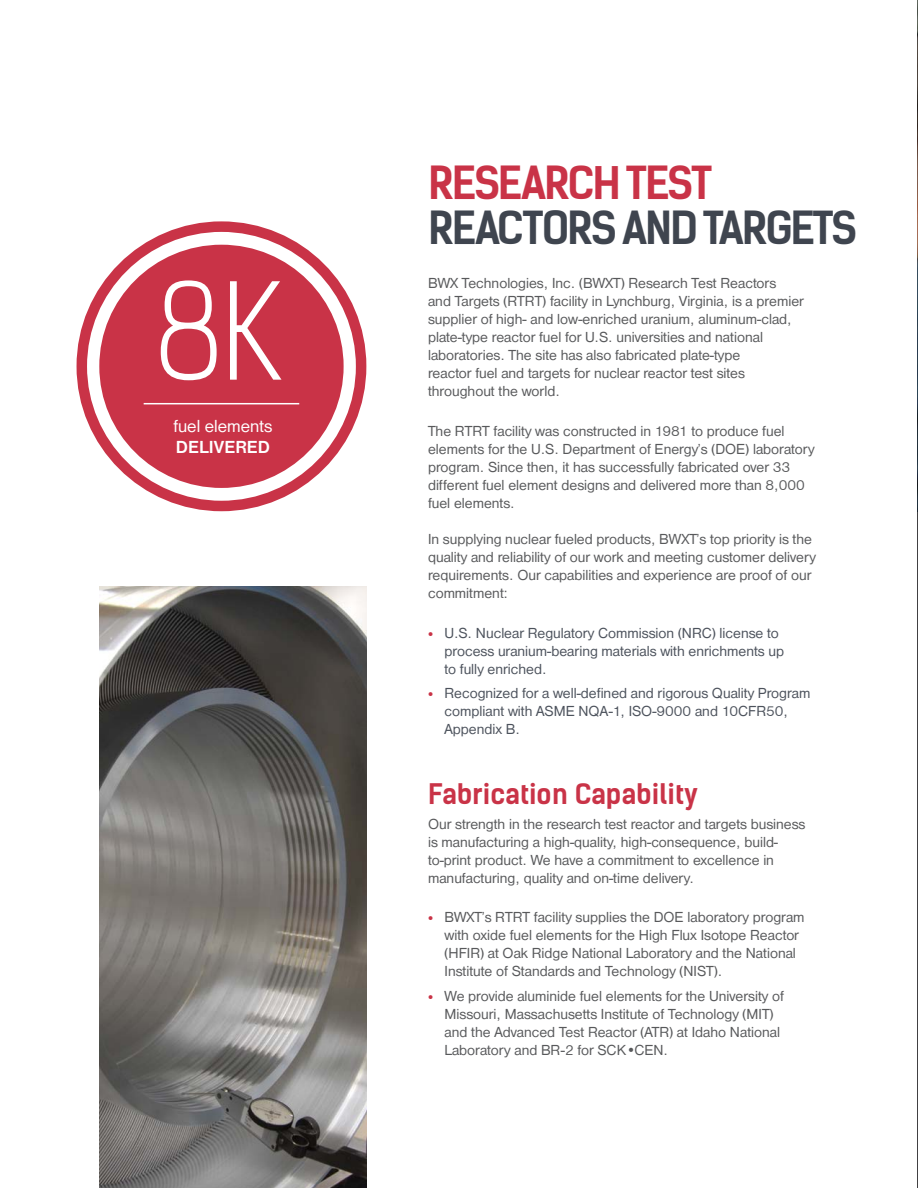
<style>
.page{position:relative;width:918px;height:1188px;background:#fff}
.page>*{position:absolute;margin:0;border:0;box-sizing:border-box;transform-origin:0 0}
.Body_Copy_10_12{font:300 127.5px "Kelson Sans";color:#fff}
.t1{font:700 43.5px "Kelson Sans";letter-spacing:-.05em;color:#3f454f}
.t2{font:700 43.5px "Kelson Sans";letter-spacing:-.05em;color:#c93347}
.Sub-head{font:700 27px "Kelson Sans";color:#c93347}
.Sub-head-2{font:18px/21px "Nimbus San D";color:#fff}
.Body_Copy_10_12-2{font:15px/18px "Nimbus San D";color:#58595b}
.t3{font:15px/18px "Nimbus San D";color:#4c525c}
.s1{font-weight:700}
.s2{font-family:"Myriad Pro";font-weight:700;color:#c93347}
</style>
<div class="page">
<hr style="left:917px;top:0;width:1px;height:1188px;background:#414042">
<img style="left:99px;top:586px;width:267px;height:602px">
<div style="left:77px;top:221px;width:289px;height:290px;border:10px solid #c93347;border-radius:50%"></div>
<div style="left:99px;top:245px;width:245px;height:243px;background:#c93347;border-radius:50%"></div>
<hr style="left:144px;top:403px;width:155px;height:1px;background:#fff">
<img style="left:917px;top:0;width:1px;height:511px">
<p class="Body_Copy_10_12" style="left:156px;top:256px;width:128px">8K</p>
<p class="Sub-head-2" style="left:174px;top:416px;width:100px">fuel elements<br><span class="s1">DELIVERED</span></p>
<p class="t2" style="left:428px;top:156px;width:285px">RESEARCH TEST</p>
<p class="t1" style="left:428px;top:201px;width:431px">REACTORS AND TARGETS</p>
<p class="Body_Copy_10_12-2" style="left:428px;top:275px;width:377px">BWX Technologies, Inc. (BWXT) Research Test Reactors<br>and Targets (RTRT) facility in Lynchburg, Virginia, is a premier supplier of high- and low-enriched uranium, aluminum-clad, plate-type reactor fuel for U.S. universities and national laboratories. The site has also fabricated plate-type<br>reactor fuel and targets for nuclear reactor test sites throughout the world.</p>
<p class="Body_Copy_10_12-2" style="left:428px;top:422px;width:388px">The RTRT facility was constructed in 1981 to produce fuel elements for the U.S. Department of Energy’s (DOE) laboratory program. Since then, it has successfully fabricated over 33 different fuel element designs and delivered more than 8,000 fuel elements.</p>
<p class="Body_Copy_10_12-2" style="left:428px;top:530px;width:389px">In supplying nuclear fueled products, BWXT’s top priority is the quality and reliability of our work and meeting customer delivery requirements. Our capabilities and experience are proof of our commitment:</p>
<p class="t3" style="left:445px;top:624px;width:341px;text-indent:-16px"><span class="s2">•</span> U.S. Nuclear Regulatory Commission (NRC) license to process uranium-bearing materials with enrichments up to fully enriched.</p>
<p class="t3" style="left:445px;top:684px;width:367px;text-indent:-16px"><span class="s2">•</span> Recognized for a well-defined and rigorous Quality Program compliant with ASME NQA-1, ISO-9000 and 10CFR50,<br>Appendix B.</p>
<p class="Sub-head" style="left:428px;top:777px;width:271px">Fabrication Capability</p>
<p class="Body_Copy_10_12-2" style="left:428px;top:815px;width:379px">Our strength in the research test reactor and targets business is manufacturing a high-quality, high-consequence, build&shy;to-print product. We have a commitment to excellence in manufacturing, quality and on-time delivery.</p>
<p class="Body_Copy_10_12-2" style="left:445px;top:909px;width:362px;text-indent:-16px"><span class="s2">•</span> BWXT’s RTRT facility supplies the DOE laboratory program with oxide fuel elements for the High Flux Isotope Reactor (HFIR) at Oak Ridge National Laboratory and the National Institute of Standards and Technology (NIST).</p>
<p class="Body_Copy_10_12-2" style="left:445px;top:987px;width:341px;text-indent:-16px"><span class="s2">•</span> We provide aluminide fuel elements for the University of Missouri, Massachusetts Institute of Technology (MIT) and the Advanced Test Reactor (ATR) at Idaho National Laboratory and BR-2 for SCK•CEN.</p>
</div>
